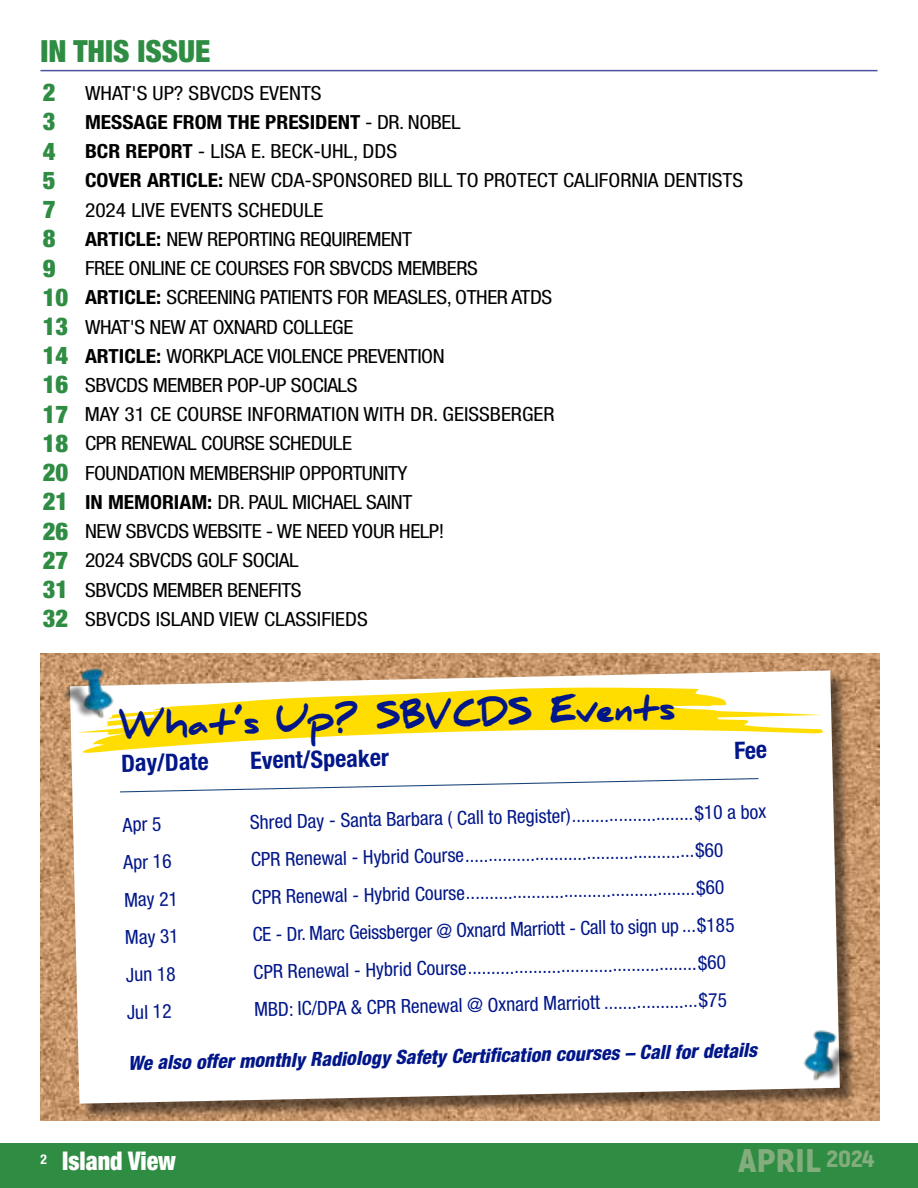
<style>
.page{position:relative;width:918px;height:1188px;background:#fff}
.page>*{position:absolute;margin:0;border:0;box-sizing:border-box;transform-origin:0 0}
.t1{font:900 32.7px "Akrobat";color:#84ad7e;scale:1.14 1}
.t2{font:900 32.1px "Daniel";color:#001689}
.t3{font:900 condensed 30.6px "Helvetica Neue LT Std";color:#2f8c43}
.t4{font:900 condensed 25.8px "Helvetica Neue LT Std";color:#fff;scale:.93 1}
.t5{font:700 condensed 24px "Helvetica Neue LT Std";color:#001689}
.t6{font:condensed 19.5px "Helvetica Neue LT Std";color:#001689}
.t7{font:condensed 19.5px "Helvetica Neue LT Std";letter-spacing:-.02em;color:#000;scale:1.1 1}
.t8{font:condensed 19.5px/29.2px "Helvetica Neue LT Std";color:#000;scale:1.1 1}
.t9{font:italic 800 condensed 19.5px "Helvetica Neue LT Std";color:#001689}
.t10{font:700 condensed 19.5px "Helvetica Neue LT Std";color:#000;scale:1.1 1}
.s1{font-weight:900;font-size:24.6px;color:#2f8c43}
.s2{font-weight:400}
.s3{font-weight:700}
</style>
<div class="page">
<div style="left:0;top:1143px;width:918px;height:45px;background:#2f8c43"></div>
<hr style="left:40px;top:70px;width:838px;height:1px;background:#4d51a2">
<img style="left:41px;top:653px;width:839px;height:467px">
<div style="left:72px;top:673px;width:783px;height:446px;background:#000;opacity:.5"></div>
<svg style="left:70px;top:670px;width:770px;height:434px"></svg>
<svg style="left:83px;top:666px;width:742px;height:114px"></svg>
<svg style="left:119px;top:778px;width:641px;height:15px"></svg>
<img style="left:58px;top:664px;width:60px;height:59px">
<img style="left:798px;top:1026px;width:61px;height:59px">
<svg style="left:735px;top:741px;width:32px;height:18px"></svg>
<h3 class="t3" style="left:40px;top:33px;width:172px">IN THIS ISSUE</h3>
<p class="t8" style="left:43px;top:78px;width:255px"><span class="s1">2</span> WHAT'S UP? SBVCDS EVENTS</p>
<p class="t10" style="left:43px;top:110px;width:381px"><span class="s1">3</span> MESSAGE FROM THE PRESIDENT <span class="s2">- DR. NOBEL</span></p>
<p class="t8" style="left:43px;top:137px;width:324px"><span class="s1">4</span> <span class="s3">BCR REPORT</span> - LISA E. BECK-UHL, DDS</p>
<p class="t8" style="left:43px;top:166px;width:638px"><span class="s1">5</span> <span class="s3">COVER ARTICLE:</span> NEW CDA-SPONSORED BILL TO PROTECT CALIFORNIA DENTISTS</p>
<p class="t8" style="left:43px;top:195px;width:257px"><span class="s1">7</span> 2024 LIVE EVENTS SCHEDULE</p>
<p class="t7" style="left:43px;top:228px;width:337px"><span class="s1">8</span> <span class="s3">ARTICLE:</span> NEW REPORTING REQUIREMENT</p>
<p class="t7" style="left:43px;top:257px;width:397px"><span class="s1">9</span> FREE ONLINE CE COURSES FOR SBVCDS MEMBERS</p>
<p class="t7" style="left:43px;top:286px;width:465px"><span class="s1">10</span> <span class="s3">ARTICLE:</span> SCREENING PATIENTS FOR MEASLES, OTHER ATDS</p>
<p class="t7" style="left:43px;top:315px;width:284px"><span class="s1">13</span> WHAT'S NEW AT OXNARD COLLEGE</p>
<p class="t7" style="left:43px;top:345px;width:367px"><span class="s1">14</span> <span class="s3">ARTICLE:</span> WORKPLACE VIOLENCE PREVENTION</p>
<p class="t7" style="left:43px;top:374px;width:288px"><span class="s1">16</span> SBVCDS MEMBER POP-UP SOCIALS</p>
<p class="t8" style="left:43px;top:400px;width:467px"><span class="s1">17</span> MAY 31 CE COURSE INFORMATION WITH DR. GEISSBERGER</p>
<p class="t7" style="left:43px;top:432px;width:283px"><span class="s1">18</span> CPR RENEWAL COURSE SCHEDULE</p>
<p class="t7" style="left:43px;top:462px;width:333px"><span class="s1">20</span> FOUNDATION MEMBERSHIP OPPORTUNITY</p>
<p class="t7" style="left:43px;top:491px;width:337px"><span class="s1">21</span> <span class="s3">IN MEMORIAM:</span> DR. PAUL MICHAEL SAINT</p>
<p class="t7" style="left:43px;top:520px;width:367px"><span class="s1">26</span> NEW SBVCDS WEBSITE - WE NEED YOUR HELP!</p>
<p class="t7" style="left:43px;top:549px;width:234px"><span class="s1">27</span> 2024 SBVCDS GOLF SOCIAL</p>
<p class="t8" style="left:43px;top:575px;width:297px"><span class="s1">31</span> SBVCDS MEMBER BENEFITS<br><span class="s1">32</span> SBVCDS ISLAND VIEW CLASSIFIEDS</p>
<h2 class="t2" style="left:118px;top:708px;width:558px;rotate:-2deg">What’s Up? SBVCDS Events</h2>
<p class="t5" style="left:121px;top:748px;width:89px;rotate:-1deg">Day/Date</p>
<p class="t5" style="left:250px;top:746px;width:140px;rotate:-1deg">Event/Speaker</p>
<p class="t6" style="left:122px;top:813px;width:40px;rotate:-1deg">Apr 5</p>
<p class="t6" style="left:123px;top:851px;width:50px;rotate:-1deg">Apr 16</p>
<p class="t6" style="left:124px;top:888px;width:55px;rotate:-1deg">May 21</p>
<p class="t6" style="left:125px;top:926px;width:55px;rotate:-1deg">May 31</p>
<p class="t6" style="left:126px;top:963px;width:51px;rotate:-1deg">Jun 18</p>
<p class="t6" style="left:250px;top:810px;width:518px;rotate:-1deg">Shred Day - Santa Barbara ( Call to Register)..........................$10 a box</p>
<p class="t6" style="left:251px;top:847px;width:474px;rotate:-1deg">CPR Renewal - Hybrid Course.................................................$60</p>
<p class="t6" style="left:252px;top:885px;width:474px;rotate:-1deg">CPR Renewal - Hybrid Course.................................................$60</p>
<p class="t6" style="left:252px;top:922px;width:484px;rotate:-1deg">CE - Dr. Marc Geissberger @ Oxnard Marriott - Call to sign up ...$185</p>
<p class="t6" style="left:253px;top:960px;width:474px;rotate:-1deg">CPR Renewal - Hybrid Course.................................................$60</p>
<p class="t6" style="left:254px;top:997px;width:474px;rotate:-1deg">MBD: IC/DPA &amp; CPR Renewal @ Oxnard Marriott ....................$75</p>
<p class="t9" style="left:128px;top:1050px;width:631px;rotate:-1deg">We also offer monthly Radiology Safety Certifi cation courses – Call for details</p>
<p class="t6" style="left:127px;top:1001px;width:46px;rotate:-1deg">Jul 12</p>
<h3 class="t4" style="left:40px;top:1145px;width:147px"><sup>2</sup> Island View</h3>
<h1 class="t1" style="left:738px;top:1140px;width:121px">APRIL <sup>2024</sup></h1>
</div>
